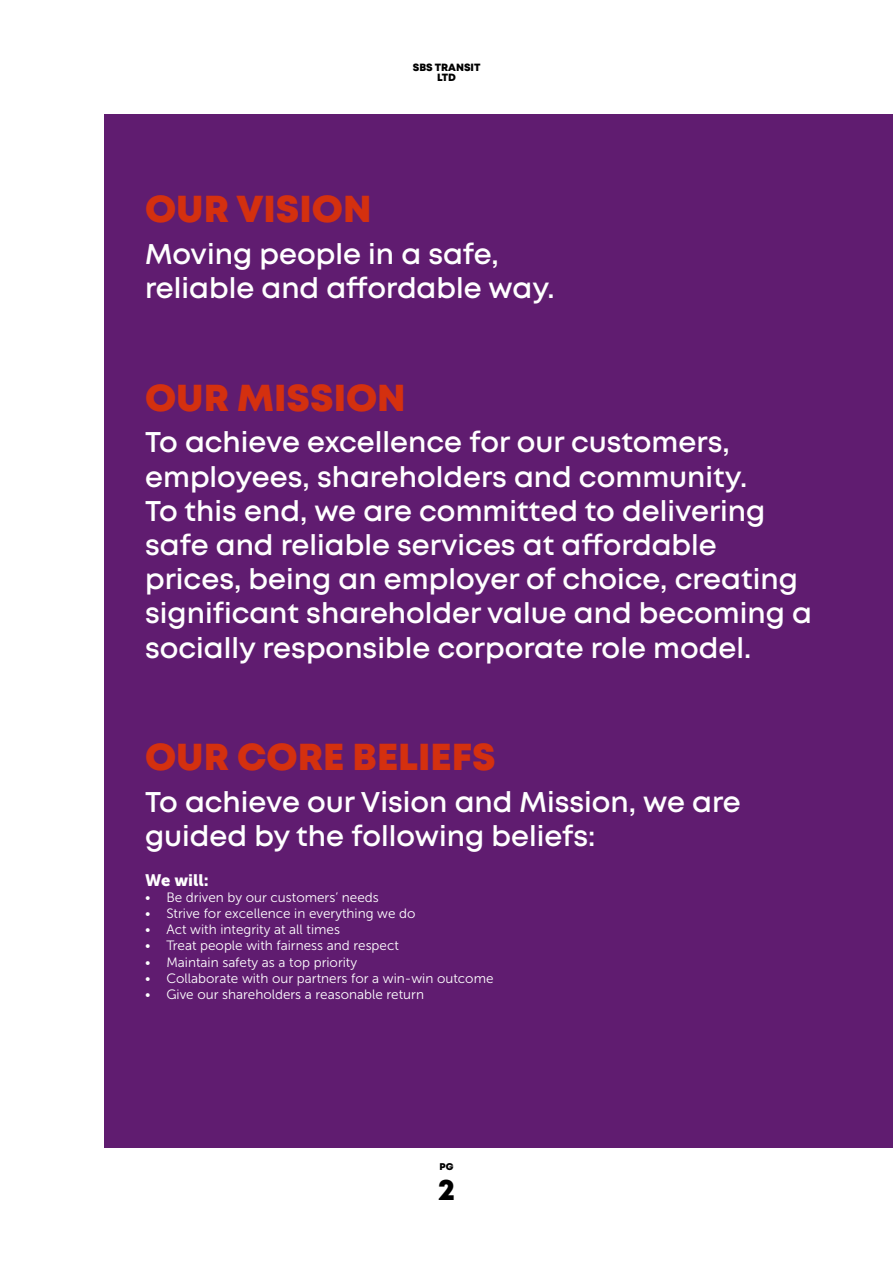
<style>
.page{position:relative;width:893px;height:1263px;background:#fff}
.page>*{position:absolute;margin:0;border:0;box-sizing:border-box;transform-origin:0 0}
.t1{font:800 37.5px "Mont";color:#d4300f}
.t2{font:800 30px "Mont";color:#000}
.t3{font:600 28.5px/34.2px "Mont";color:#fff}
.t4{font:16.5px "Museo Sans 900";color:#fff}
.t5{font:13.5px "Museo Sans 300";color:#fff}
.t6{font:800 10.5px/10.5px "Mont";color:#000;text-align:center}
.t7{font:800 9.75px "Mont";color:#000}
</style>
<div class="page">
<div style="left:104px;top:115px;width:789px;height:1033px;background:#601c70"></div>
<p class="t6" style="left:413px;top:62px;width:69px">SBS TRANSIT<br>LTD</p>
<h1 class="t1" style="left:145px;top:185px;width:228px">OUR VISION</h1>
<p class="t3" style="left:145px;top:237px;width:411px">Moving people in a safe, reliable and affordable way.</p>
<h1 class="t1" style="left:145px;top:373px;width:262px">OUR MISSION</h1>
<p class="t3" style="left:145px;top:425px;width:668px">To achieve excellence for our customers, employees, shareholders and community.<br>To this end, we are committed to delivering safe and reliable services at affordable prices, being an employer of choice, creating significant shareholder value and becoming a socially responsible corporate role model.</p>
<h1 class="t1" style="left:145px;top:732px;width:352px">OUR CORE BELIEFS</h1>
<p class="t3" style="left:145px;top:785px;width:597px">To achieve our Vision and Mission, we are guided by the following beliefs:</p>
<p class="t4" style="left:145px;top:870px;width:65px">We will:</p>
<p class="t5" style="left:145px;top:890px;width:235px">• Be driven by our customers’ needs</p>
<p class="t5" style="left:145px;top:906px;width:272px">• Strive for excellence in everything we do</p>
<p class="t5" style="left:145px;top:922px;width:196px">• Act with integrity at all times</p>
<p class="t5" style="left:145px;top:938px;width:255px">• Treat people with fairness and respect</p>
<p class="t5" style="left:145px;top:955px;width:214px">• Maintain safety as a top priority</p>
<p class="t5" style="left:145px;top:971px;width:350px">• Collaborate with our partners for a win-win outcome</p>
<p class="t5" style="left:145px;top:987px;width:280px">• Give our shareholders a reasonable return</p>
<p class="t7" style="left:439px;top:1161px;width:16px">PG</p>
<p class="t2" style="left:438px;top:1169px;width:18px">2</p>
</div>
